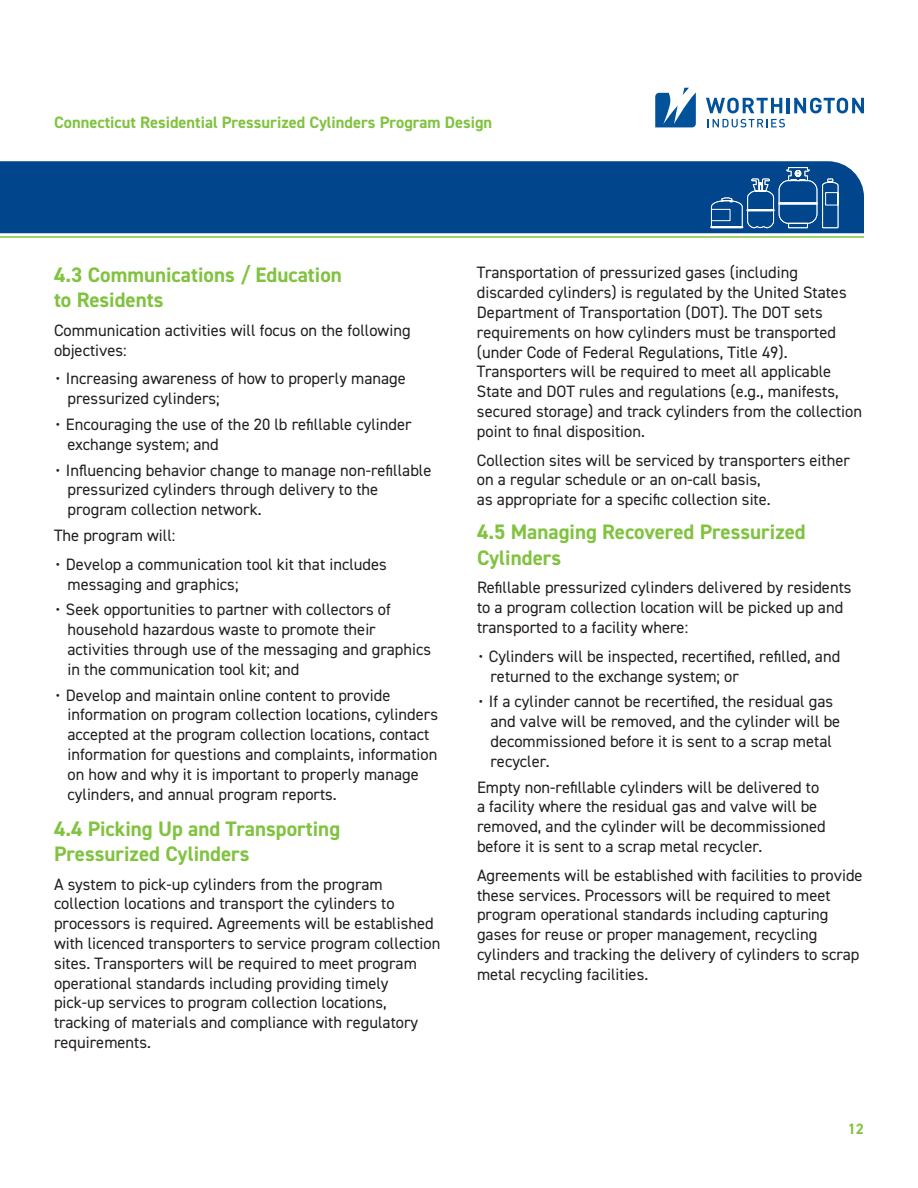
<style>
.page{position:relative;width:918px;height:1188px;background:#fff}
.page>*{position:absolute;margin:0;border:0;box-sizing:border-box;transform-origin:0 0}
.t1{font:700 21px/25.2px "DIN2014";color:#81c340}
.t2{font:16.5px/19.8px "DIN2014";color:#231f20}
.t3{font:700 16.5px "DIN2014";color:#81c340}
.t4{font:700 15px "DIN2014";color:#81c340}
</style>
<div class="page">
<div style="left:0;top:161px;width:864px;height:72px;background:#01468c"></div>
<hr style="left:0;top:236px;width:864px;height:2px;background:#81c340">
<svg style="left:710px;top:167px;width:128px;height:61px;background:#24609c"></svg>
<svg style="left:706px;top:98px;width:76px;height:15px"></svg>
<hr style="left:787px;top:98px;width:3px;height:15px;background:#01529b">
<svg style="left:794px;top:98px;width:70px;height:15px"></svg>
<svg style="left:708px;top:119px;width:77px;height:9px"></svg>
<svg style="left:655px;top:88px;width:41px;height:39px"></svg>
<p class="t3" style="left:54px;top:111px;width:440px">Connecticut Residential Pressurized Cylinders Program Design</p>
<p class="t1" style="left:54px;top:262px;width:289px">4.3 Communications / Education to Residents</p>
<p class="t2" style="left:54px;top:320px;width:358px">Communication activities will focus on the following objectives:</p>
<p class="t2" style="left:67px;top:369px;width:340px;text-indent:-12px">• Increasing awareness of how to properly manage pressurized cylinders;</p>
<p class="t2" style="left:67px;top:414px;width:346px;text-indent:-12px">• Encouraging the use of the 20 lb refillable cylinder exchange system; and</p>
<p class="t2" style="left:67px;top:460px;width:366px;text-indent:-12px">• Influencing behavior change to manage non-refillable pressurized cylinders through delivery to the program collection network.</p>
<p class="t2" style="left:54px;top:525px;width:123px">The program will:</p>
<p class="t2" style="left:67px;top:554px;width:321px;text-indent:-12px">• Develop a communication tool kit that includes messaging and graphics;</p>
<p class="t2" style="left:67px;top:600px;width:365px;text-indent:-12px">• Seek opportunities to partner with collectors of household hazardous waste to promote their activities through use of the messaging and graphics in the communication tool kit; and</p>
<p class="t2" style="left:67px;top:685px;width:372px;text-indent:-12px">• Develop and maintain online content to provide information on program collection locations, cylinders accepted at the program collection locations, contact information for questions and complaints, information on how and why it is important to properly manage cylinders, and annual program reports.</p>
<p class="t1" style="left:54px;top:816px;width:288px">4.4 Picking Up and Transporting<br>Pressurized Cylinders</p>
<p class="t2" style="left:54px;top:874px;width:388px">A system to pick-up cylinders from the program collection locations and transport the cylinders to processors is required. Agreements will be established with licenced transporters to service program collection sites. Transporters will be required to meet program operational standards including providing timely pick-up services to program collection locations, tracking of materials and compliance with regulatory requirements.</p>
<p class="t2" style="left:477px;top:262px;width:387px">Transportation of pressurized gases (including discarded cylinders) is regulated by the United States Department of Transportation (DOT). The DOT sets requirements on how cylinders must be transported (under Code of Federal Regulations, Title 49).<br>Transporters will be required to meet all applicable State and DOT rules and regulations (e.g., manifests, secured storage) and track cylinders from the collection point to final disposition.</p>
<p class="t2" style="left:477px;top:450px;width:375px">Collection sites will be serviced by transporters either on a regular schedule or an on-call basis,<br>as appropriate for a specific collection site.</p>
<p class="t1" style="left:477px;top:519px;width:330px">4.5 Managing Recovered Pressurized<br>Cylinders</p>
<p class="t2" style="left:477px;top:577px;width:376px">Refillable pressurized cylinders delivered by residents to a program collection location will be picked up and transported to a facility where:</p>
<p class="t2" style="left:490px;top:646px;width:351px;text-indent:-12px">• Cylinders will be inspected, recertified, refilled, and returned to the exchange system; or</p>
<p class="t2" style="left:490px;top:691px;width:351px;text-indent:-12px">• If a cylinder cannot be recertified, the residual gas and valve will be removed, and the cylinder will be decommissioned before it is sent to a scrap metal recycler.</p>
<p class="t2" style="left:477px;top:777px;width:350px">Empty non-refillable cylinders will be delivered to a facility where the residual gas and valve will be removed, and the cylinder will be decommissioned before it is sent to a scrap metal recycler.</p>
<p class="t2" style="left:477px;top:865px;width:387px">Agreements will be established with facilities to provide these services. Processors will be required to meet program operational standards including capturing gases for reuse or proper management, recycling cylinders and tracking the delivery of cylinders to scrap metal recycling facilities.</p>
<p class="t4" style="left:848px;top:1119px;width:18px">12</p>
</div>
